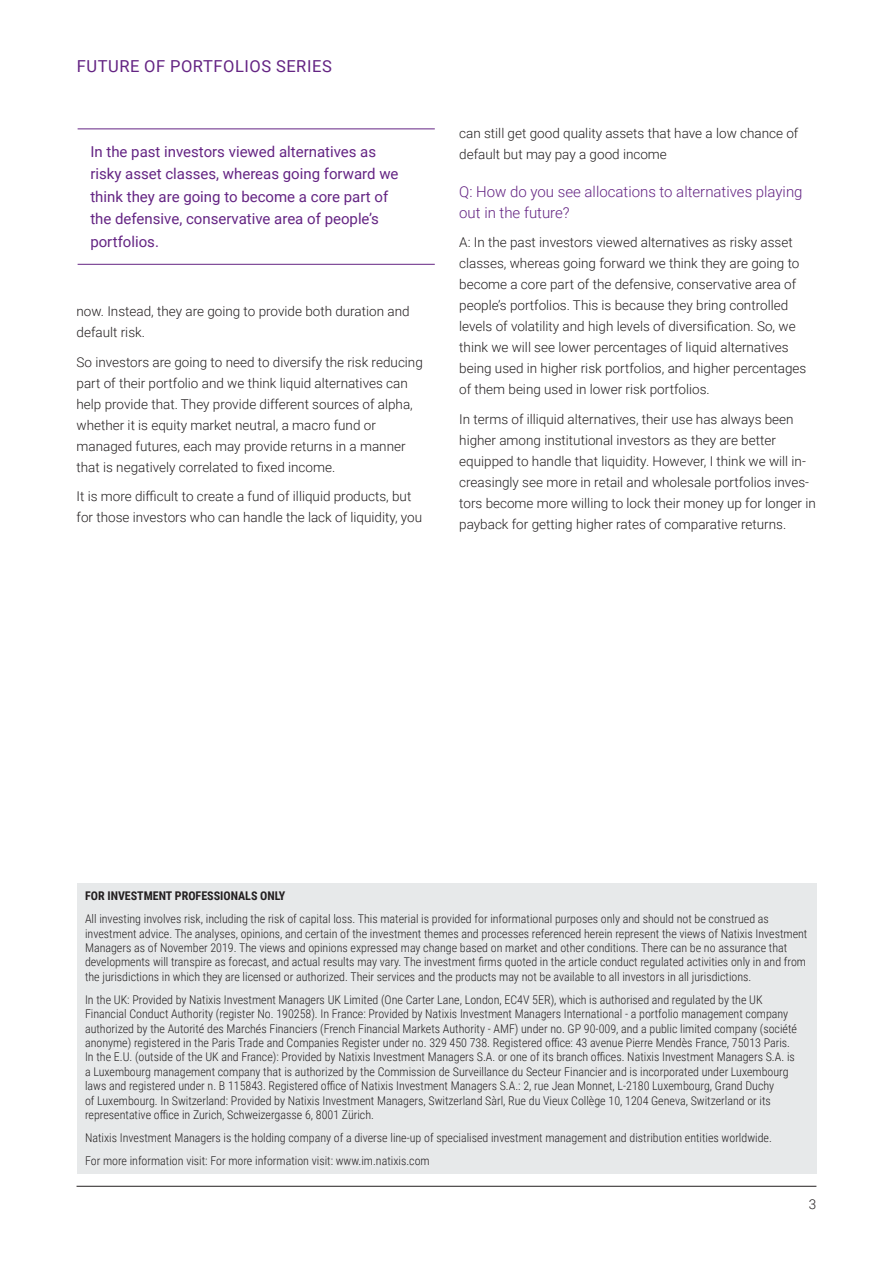
<style>
.page{position:relative;width:893px;height:1263px;background:#fff}
.page>*{position:absolute;margin:0;border:0;box-sizing:border-box;transform-origin:0 0}
.t1{font:16.5px "Roboto";letter-spacing:.035em;color:#642483}
.Natixis_pullquote_10{font:15px/22.5px "Roboto";color:#642483}
.Natixis_purple_quest{font:300 15px/21px "Roboto";color:#642483}
.Natixis_body_9_14pt{font:300 13.5px/21px "Roboto";color:#231f20}
.Natixis_disclaimer{font:300 12px/14.4px "Roboto Condensed";color:#231f20}
.t2{font:700 12px "Roboto Condensed";color:#231f20}
</style>
<div class="page">
<hr style="left:77px;top:1186px;width:739px;height:1px;background:#231f20">
<div style="left:77px;top:883px;width:739px;height:290px;background:#e7e9ea"></div>
<hr style="left:78px;top:128px;width:357px;height:1px;background:#642483">
<hr style="left:78px;top:264px;width:357px;height:1px;background:#642483">
<h1 class="t1" style="left:77px;top:54px;width:257px">FUTURE OF PORTFOLIOS SERIES</h1>
<p class="Natixis_pullquote_10" style="left:90px;top:140px;width:310px">In the past investors viewed alternatives as risky asset classes, whereas going forward we think they are going to become a core part of the defensive, conservative area of people’s portfolios.</p>
<p class="Natixis_body_9_14pt" style="left:77px;top:300px;width:335px">now. Instead, they are going to provide both duration and default risk.</p>
<p class="Natixis_body_9_14pt" style="left:77px;top:351px;width:348px">So investors are going to need to diversify the risk reducing part of their portfolio and we think liquid alternatives can help provide that. They provide different sources of alpha, whether it is equity market neutral, a macro fund or managed futures, each may provide returns in a manner that is negatively correlated to fixed income.</p>
<p class="Natixis_body_9_14pt" style="left:77px;top:485px;width:347px">It is more difficult to create a fund of illiquid products, but for those investors who can handle the lack of liquidity, you</p>
<p class="Natixis_body_9_14pt" style="left:459px;top:122px;width:341px">can still get good quality assets that have a low chance of default but may pay a good income</p>
<p class="Natixis_purple_quest" style="left:459px;top:180px;width:345px">Q: How do you see allocations to alternatives playing out in the future?</p>
<p class="Natixis_body_9_14pt" style="left:459px;top:231px;width:349px">A: In the past investors viewed alternatives as risky asset classes, whereas going forward we think they are going to become a core part of the defensive, conservative area of people’s portfolios. This is because they bring controlled levels of volatility and high levels of diversification. So, we think we will see lower percentages of liquid alternatives being used in higher risk portfolios, and higher percentages of them being used in lower risk portfolios.</p>
<p class="Natixis_body_9_14pt" style="left:459px;top:408px;width:358px">In terms of illiquid alternatives, their use has always been higher among institutional investors as they are better equipped to handle that liquidity. However, I think we will in&shy;creasingly see more in retail and wholesale portfolios inves&shy;tors become more willing to lock their money up for longer in payback for getting higher rates of comparative returns.</p>
<p class="t2" style="left:85px;top:888px;width:202px">FOR INVESTMENT PROFESSIONALS ONLY</p>
<p class="Natixis_disclaimer" style="left:85px;top:911px;width:724px">All investing involves risk, including the risk of capital loss. This material is provided for informational purposes only and should not be construed as investment advice. The analyses, opinions, and certain of the investment themes and processes referenced herein represent the views of Natixis Investment Managers as of November 2019. The views and opinions expressed may change based on market and other conditions. There can be no assurance that developments will transpire as forecast, and actual results may vary. The investment firms quoted in the article conduct regulated activities only in and from the jurisdictions in which they are licensed or authorized. Their services and the products may not be available to all investors in all jurisdictions.</p>
<p class="Natixis_disclaimer" style="left:85px;top:992px;width:713px">In the UK: Provided by Natixis Investment Managers UK Limited (One Carter Lane, London, EC4V 5ER), which is authorised and regulated by the UK Financial Conduct Authority (register No. 190258). In France: Provided by Natixis Investment Managers International - a portfolio management company authorized by the Autorité des Marchés Financiers (French Financial Markets Authority - AMF) under no. GP 90-009, and a public limited company (société anonyme) registered in the Paris Trade and Companies Register under no. 329 450 738. Registered office: 43 avenue Pierre Mendès France, 75013 Paris.<br>In the E.U. (outside of the UK and France): Provided by Natixis Investment Managers S.A. or one of its branch offices. Natixis Investment Managers S.A. is a Luxembourg management company that is authorized by the Commission de Surveillance du Secteur Financier and is incorporated under Luxembourg laws and registered under n. B 115843. Registered office of Natixis Investment Managers S.A.: 2, rue Jean Monnet, L-2180 Luxembourg, Grand Duchy<br>of Luxembourg. In Switzerland: Provided by Natixis Investment Managers, Switzerland Sàrl, Rue du Vieux Collège 10, 1204 Geneva, Switzerland or its representative office in Zurich, Schweizergasse 6, 8001 Zürich.</p>
<p class="Natixis_disclaimer" style="left:85px;top:1130px;width:688px">Natixis Investment Managers is the holding company of a diverse line-up of specialised investment management and distribution entities worldwide.</p>
<p class="Natixis_disclaimer" style="left:85px;top:1153px;width:346px">For more information visit: For more information visit: www.im.natixis.com</p>
<p class="Natixis_body_9_14pt" style="left:809px;top:1193px;width:9px">3</p>
</div>
